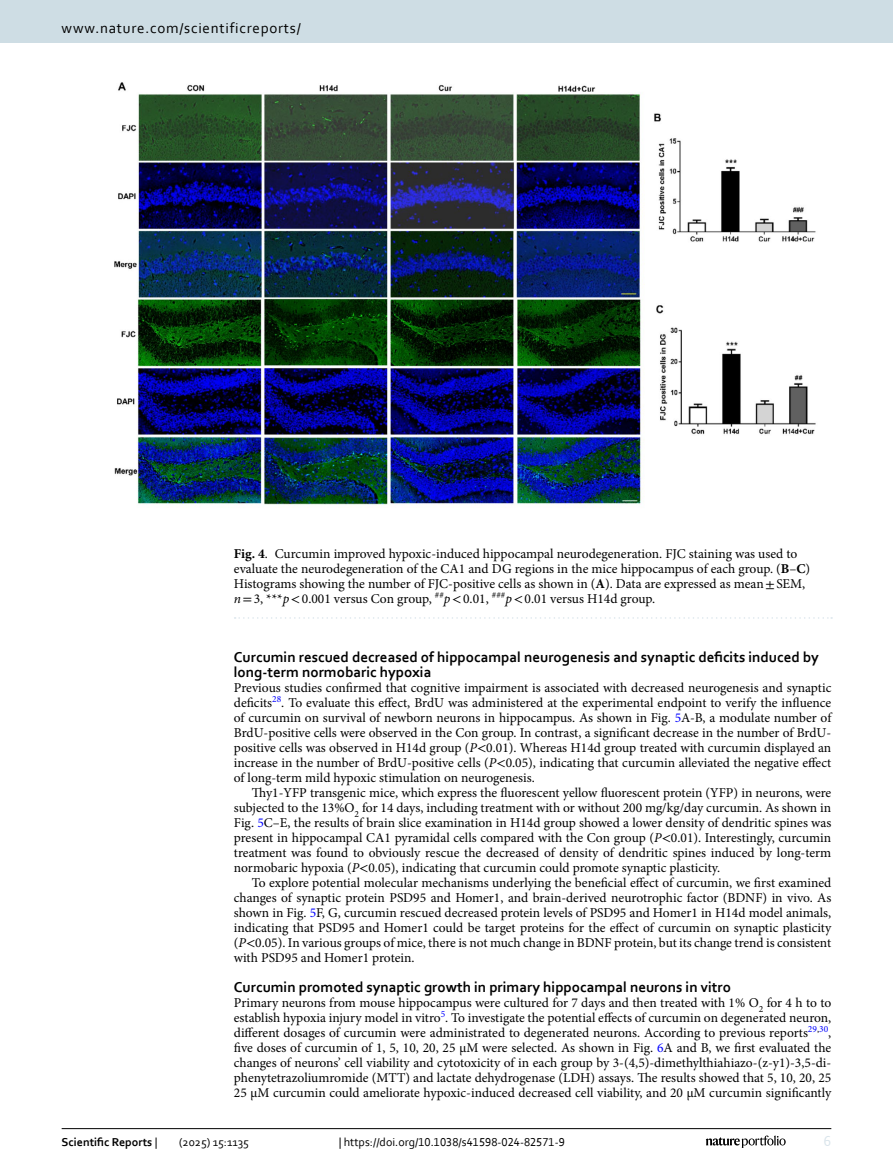
<style>
.page{position:relative;width:893px;height:1174px;background:#fff}
.page>*{position:absolute;margin:0;border:0;box-sizing:border-box;transform-origin:0 0}
.Head_2{font:700 15px/15px "Corbel";color:#000}
.t1{font:15px "Corbel";letter-spacing:.05em;color:#000}
.t2{font:15px "Corbel";color:#d9e4eb}
.Body_Text{font:13.5px/15px "Minion Pro";color:#000;text-align:justify}
.Body_Text_Indent{font:13.5px/15px "Minion Pro";letter-spacing:-.005em;color:#000;text-align:justify}
.Figure_Caption{font:13.5px/15px "Minion Pro";color:#000}
.t3{font:12px "Corbel";color:#000}
.t4{font:700 12px "Corbel";color:#000}
.s1{font-weight:700}
.s2{font-family:"STIX"}
.s3{font-style:italic}
.s4{color:#00f}
.s5{font-weight:400}
</style>
<div class="page">
<img style="left:114px;top:82px;width:702px;height:426px">
<svg style="left:235px;top:617px;width:597px;height:1px"></svg>
<hr style="left:62px;top:1128px;width:769px;height:1px;background:#000">
<svg style="left:706px;top:1135px;width:80px;height:12px"></svg>
<div style="left:0;top:0;width:893px;height:43px;background:#cedde4"></div>
<p class="t1" style="left:62px;top:18px;width:241px">www.nature.com/scientificreports/</p>
<p class="Figure_Caption" style="left:234px;top:546px;width:578px"><span class="s1">Fig. 4</span>. Curcumin improved hypoxic-induced hippocampal neurodegeneration. FJC staining was used to evaluate the neurodegeneration of the CA1 and DG regions in the mice hippocampus of each group. (<span class="s1">B</span>–<span class="s1">C</span>)<br>Histograms showing the number of FJC-positive cells as shown in (<span class="s1">A</span>). Data are expressed as mean<span class="s2">±</span>SEM, <span class="s3">n</span><span class="s2">=</span>3, ***<span class="s3">p</span><span class="s2">&lt;</span>0.001 versus Con group, <sup>##</sup><span class="s3">p</span><span class="s2">&lt;</span>0.01, <sup>###</sup><span class="s3">p</span><span class="s2">&lt;</span>0.01 versus H14d group.</p>
<p class="Head_2" style="left:234px;top:649px;width:587px">Curcumin rescued decreased of hippocampal neurogenesis and synaptic deficits induced by long-term normobaric hypoxia</p>
<p class="Body_Text" style="left:234px;top:680px;width:599px">Previous studies confirmed that cognitive impairment is associated with decreased neurogenesis and synaptic deficits<sup>28</sup>. To evaluate this effect, BrdU was administered at the experimental endpoint to verify the influence of curcumin on survival of newborn neurons in hippocampus. As shown in Fig. <span class="s4">5</span>A-B, a modulate number of BrdU-positive cells were observed in the Con group. In contrast, a significant decrease in the number of BrdU&shy;positive cells was observed in H14d group (<span class="s3">P</span><span class="s2">&lt;</span>0.01). Whereas H14d group treated with curcumin displayed an increase in the number of BrdU-positive cells (<span class="s3">P</span><span class="s2">&lt;</span>0.05), indicating that curcumin alleviated the negative effect of long-term mild hypoxic stimulation on neurogenesis.</p>
<p class="Body_Text_Indent" style="left:234px;top:785px;width:599px;text-indent:18px">Thy1-YFP transgenic mice, which express the fluorescent yellow fluorescent protein (YFP) in neurons, were subjected to the 13%O<sub>2</sub> for 14 days, including treatment with or without 200 mg/kg/day curcumin. As shown in Fig. <span class="s4">5</span>C–E, the results of brain slice examination in H14d group showed a lower density of dendritic spines was present in hippocampal CA1 pyramidal cells compared with the Con group (<span class="s3">P</span><span class="s2">&lt;</span>0.01). Interestingly, curcumin treatment was found to obviously rescue the decreased of density of dendritic spines induced by long-term normobaric hypoxia (<span class="s3">P</span><span class="s2">&lt;</span>0.05), indicating that curcumin could promote synaptic plasticity.</p>
<p class="Body_Text_Indent" style="left:234px;top:875px;width:599px;text-indent:18px">To explore potential molecular mechanisms underlying the beneficial effect of curcumin, we first examined changes of synaptic protein PSD95 and Homer1, and brain-derived neurotrophic factor (BDNF) in vivo. As shown in Fig. <span class="s4">5</span>F, G, curcumin rescued decreased protein levels of PSD95 and Homer1 in H14d model animals, indicating that PSD95 and Homer1 could be target proteins for the effect of curcumin on synaptic plasticity (<span class="s3">P</span><span class="s2">&lt;</span>0.05). In various groups of mice, there is not much change in BDNF protein, but its change trend is consistent with PSD95 and Homer1 protein.</p>
<p class="Head_2" style="left:234px;top:979px;width:499px">Curcumin promoted synaptic growth in primary hippocampal neurons in vitro</p>
<p class="Body_Text" style="left:234px;top:995px;width:599px">Primary neurons from mouse hippocampus were cultured for 7 days and then treated with 1% O<sub>2</sub> for 4 h to to establish hypoxia injury model in vitro<sup>5</sup>. To investigate the potential effects of curcumin on degenerated neuron, different dosages of curcumin were administrated to degenerated neurons. According to previous reports<sup>29</sup><sup>,</sup><sup>30</sup>, five doses of curcumin of 1, 5, 10, 20, 25 µM were selected. As shown in Fig. <span class="s4">6</span>A and B, we first evaluated the changes of neurons’ cell viability and cytotoxicity of in each group by 3-(4,5)-dimethylthiahiazo-(z-y1)-3,5-di&shy;phenytetrazoliumromide (MTT) and lactate dehydrogenase (LDH) assays. The results showed that 5, 10, 20, 25<br>25 µM curcumin could ameliorate hypoxic-induced decreased cell viability, and 20 µM curcumin significantly</p>
<p class="t4" style="left:62px;top:1134px;width:97px">Scientific Reports <span class="s5">|</span></p>
<p class="t3" style="left:179px;top:1134px;width:72px">(2025) 15:1135</p>
<p class="t3" style="left:339px;top:1134px;width:228px">| https://doi.org/10.1038/s41598-024-82571-9</p>
<p class="t2" style="left:824px;top:1132px;width:9px">6</p>
</div>
